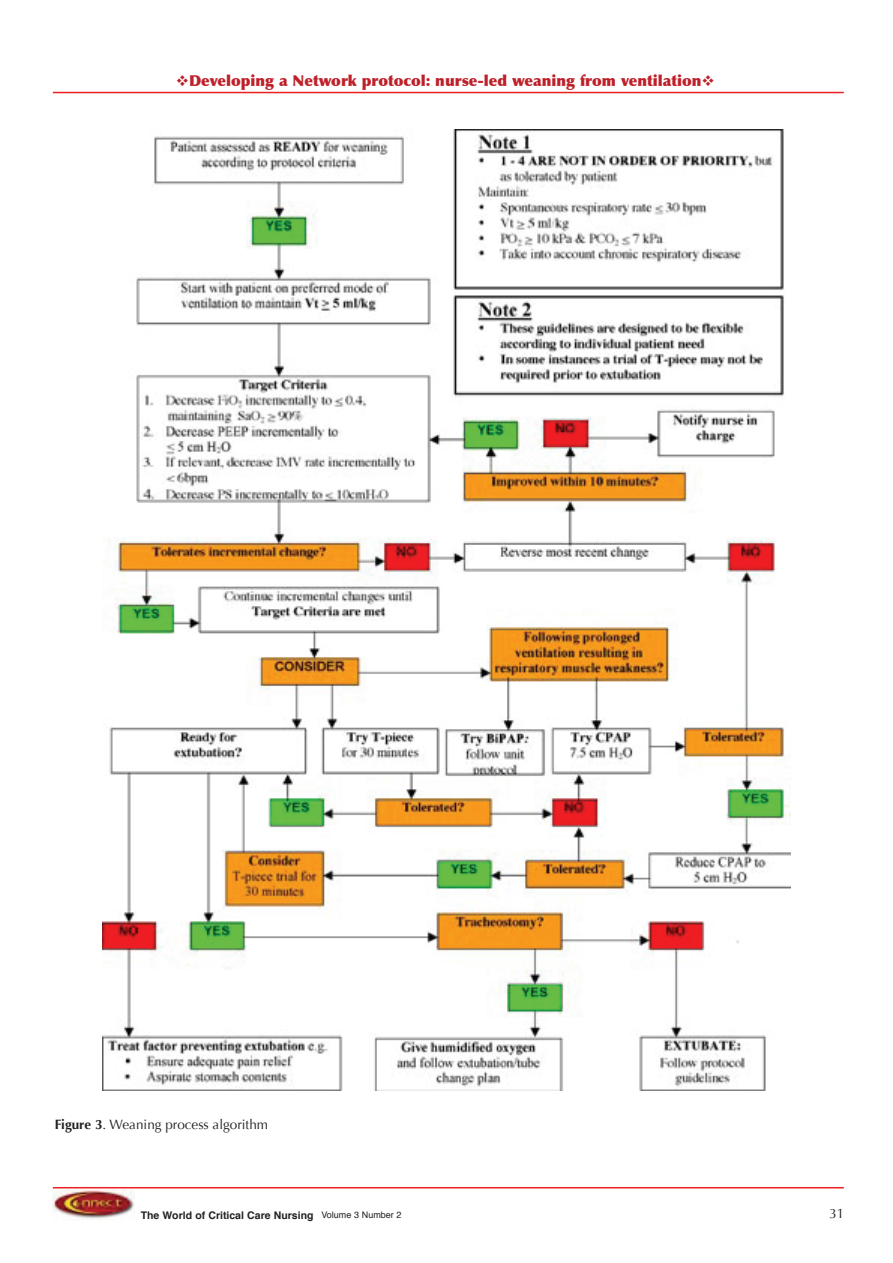
<style>
.page{position:relative;width:893px;height:1263px;background:#fff}
.page>*{position:absolute;margin:0;border:0;box-sizing:border-box;transform-origin:0 0}
.t1{font:900 15px "Optima";color:#be202a}
.t2{font:13.5px "Optima";color:#231f20}
.t3{font:700 10.5px "Helvetica";color:#231f20}
.s1{font-weight:700}
.s2{font-weight:400;font-size:9px}
</style>
<div class="page">
<hr style="left:53px;top:92px;width:791px;height:1px;background:#ee1f23">
<hr style="left:53px;top:1187px;width:791px;height:1px;background:#ee1f23">
<img style="left:53px;top:1189px;width:82px;height:30px">
<img style="left:103px;top:129px;width:687px;height:962px">
<p class="t1" style="left:176px;top:72px;width:541px">❖Developing a Network protocol: nurse-led weaning from ventilation❖</p>
<p class="t2" style="left:55px;top:1116px;width:215px"><span class="s1">Figure 3</span>. Weaning process algorithm</p>
<p class="t3" style="left:141px;top:1210px;width:262px">The World of Critical Care Nursing <span class="s2">Volume 3 Number 2</span></p>
<p class="t2" style="left:829px;top:1205px;width:17px">31</p>
</div>
